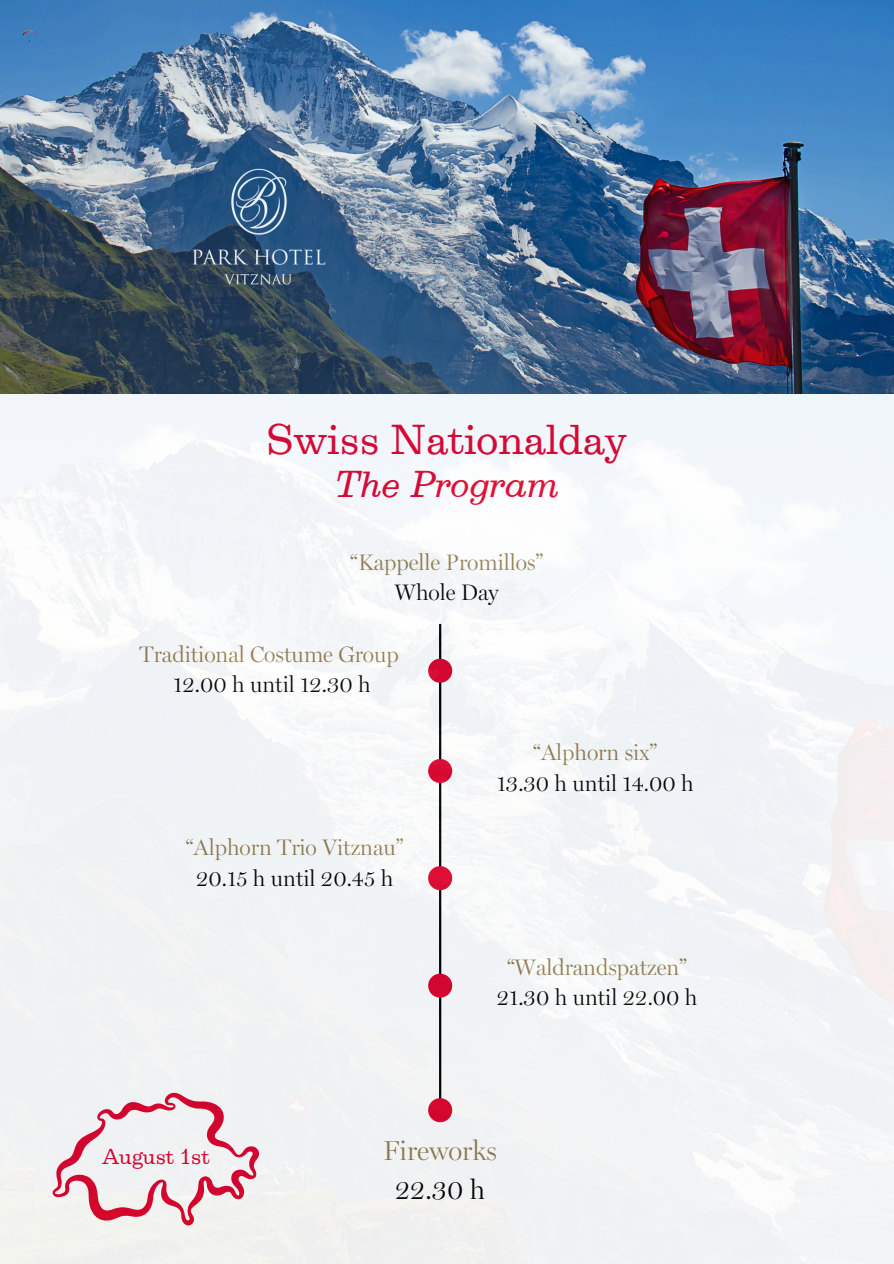
<style>
.page{position:relative;width:894px;height:1264px;background:#fff}
.page>*{position:absolute;margin:0;border:0;box-sizing:border-box;transform-origin:0 0}
.t1{font:43.5px "Egizio URW";color:#df022c}
.t2{font:italic 39px "Egizio URW";color:#df022c}
.t3{font:300 27.45px/38.2px "Miller Display";color:#917b4c;text-align:center}
.t4{font:300 22.5px "Miller Display";color:#917b4c}
.t5{font:300 22.5px "Miller Display";color:#000}
.t6{font:22.5px "Egizio URW";color:#df022c}
.s1{color:#000}
</style>
<div class="page">
<img style="left:0;top:0;width:893px;height:1263px">
<h2 class="t1" style="left:266px;top:422px;width:362px">Swiss Nationalday</h2>
<h2 class="t2" style="left:335px;top:468px;width:224px">The Program</h2>
<p class="t4" style="left:350px;top:553px;width:194px">“Kappelle Promillos”</p>
<p class="t5" style="left:395px;top:583px;width:105px">Whole Day</p>
<h1 class="t4" style="left:140px;top:644px;width:261px">Traditional Costume Group</h1>
<p class="t5" style="left:173px;top:675px;width:199px">12.00 h until 12.30 h</p>
<p class="t4" style="left:186px;top:838px;width:219px">“Alphorn Trio Vitznau”</p>
<p class="t5" style="left:196px;top:868px;width:199px">20.15 h until 20.45 h</p>
<p class="t4" style="left:533px;top:743px;width:125px">“Alphorn six”</p>
<p class="t5" style="left:496px;top:773px;width:198px">13.30 h until 14.00 h</p>
<p class="t4" style="left:507px;top:957px;width:181px">“Waldrandspatzen”</p>
<p class="t5" style="left:496px;top:988px;width:202px">21.30 h until 22.00 h</p>
<p class="t6" style="left:102px;top:1147px;width:109px">August 1st</p>
<p class="t3" style="left:383px;top:1133px;width:115px">Fireworks<br><span class="s1">22.30 h</span></p>
</div>
